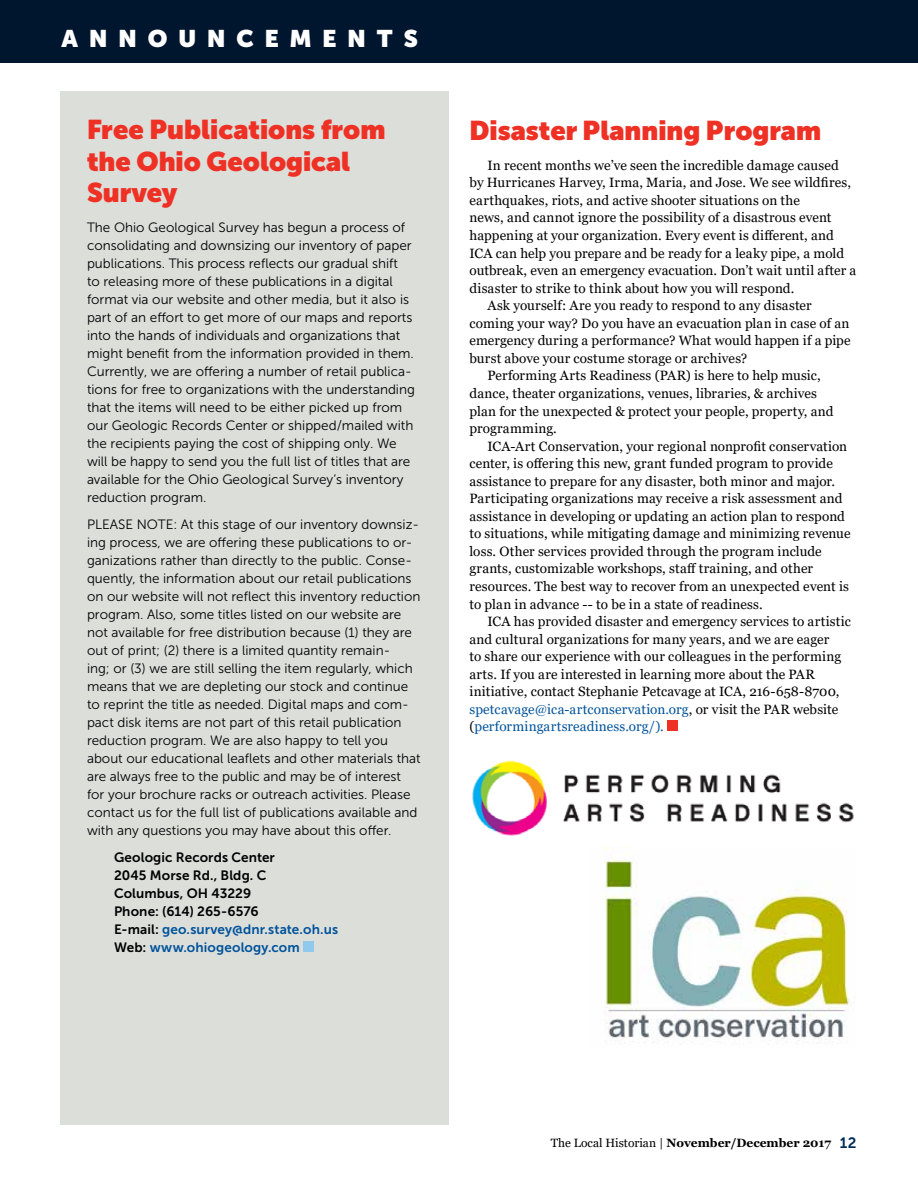
<style>
.page{position:relative;width:918px;height:1188px;background:#fff}
.page>*{position:absolute;margin:0;border:0;box-sizing:border-box;transform-origin:0 0}
.t1{font:900 27px/31.5px "Museo Sans Display";color:#ee3124}
.t2{font:900 24px "Museo Sans Display";letter-spacing:.46em;color:#fff}
.t3{font:13.5px "Georgia";letter-spacing:.01em;color:#000}
.t4{font:13.5px/18px "Museo Sans 300";color:#000}
.t5{font:13.5px/18px "Museo Sans 700";letter-spacing:.01em;color:#000}
.t6{font:13.5px "Georgia";letter-spacing:.01em;color:#00539b}
.t7{font:700 12px "Georgia";color:#000}
.s1{color:#00539b}
.s2{color:#000}
.s3{font-weight:400}
.s4{font-family:"Museo Sans 700";font-weight:400;font-size:15px;color:#002b5c}
</style>
<div class="page">
<div style="left:0;top:0;width:918px;height:63px;background:#00162e"></div>
<div style="left:60px;top:92px;width:388px;height:1033px;background:#dcdeda"></div>
<div style="left:304px;top:941px;width:10px;height:11px;background:#91c9ed"></div>
<div style="left:667px;top:721px;width:11px;height:10px;background:#ee3124"></div>
<img style="left:604px;top:847px;width:247px;height:194px">
<img style="left:472px;top:760px;width:382px;height:76px">
<h2 class="t2" style="left:62px;top:25px;width:358px">ANNOUNCEMENTS</h2>
<h1 class="t1" style="left:87px;top:114px;width:300px">Free Publications from the Ohio Geological<br>Survey</h1>
<p class="t4" style="left:87px;top:219px;width:329px">The Ohio Geological Survey has begun a process of consolidating and downsizing our inventory of paper publications. This process reflects our gradual shift<br>to releasing more of these publications in a digital format via our website and other media, but it also is part of an effort to get more of our maps and reports into the hands of individuals and organizations that might benefit from the information provided in them.<br>Currently, we are offering a number of retail publica&shy;tions for free to organizations with the understanding that the items will need to be either picked up from our Geologic Records Center or shipped/mailed with the recipients paying the cost of shipping only. We will be happy to send you the full list of titles that are available for the Ohio Geological Survey’s inventory reduction program.</p>
<p class="t4" style="left:87px;top:515px;width:335px">PLEASE NOTE: At this stage of our inventory downsiz&shy;ing process, we are offering these publications to or&shy;ganizations rather than directly to the public. Conse&shy;quently, the information about our retail publications on our website will not reflect this inventory reduction program. Also, some titles listed on our website are not available for free distribution because (1) they are out of print; (2) there is a limited quantity remain-<br>ing; or (3) we are still selling the item regularly, which means that we are depleting our stock and continue to reprint the title as needed. Digital maps and com&shy;pact disk items are not part of this retail publication reduction program. We are also happy to tell you about our educational leaflets and other materials that are always free to the public and may be of interest for your brochure racks or outreach activities. Please contact us for the full list of publications available and with any questions you may have about this offer.</p>
<p class="t5" style="left:114px;top:848px;width:226px">Geologic Records Center<br>2045 Morse Rd., Bldg. C<br>Columbus, OH 43229<br>Phone: (614) 265-6576<br>E-mail: <span class="s1">geo.survey@dnr.state.oh.us<br></span>Web: <span class="s1">www.ohiogeology.com</span></p>
<h1 class="t1" style="left:470px;top:115px;width:353px">Disaster Planning Program</h1>
<p class="t3" style="left:488px;top:157px;width:353px">In recent months we’ve seen the incredible damage caused</p>
<p class="t3" style="left:470px;top:175px;width:383px">by Hurricanes Harvey, Irma, Maria, and Jose. We see wildfires,</p>
<p class="t3" style="left:470px;top:192px;width:332px">earthquakes, riots, and active shooter situations on the</p>
<p class="t3" style="left:470px;top:210px;width:364px">news, and cannot ignore the possibility of a disastrous event</p>
<p class="t3" style="left:470px;top:227px;width:366px">happening at your organization. Every event is different, and</p>
<p class="t3" style="left:470px;top:245px;width:376px">ICA can help you prepare and be ready for a leaky pipe, a mold</p>
<p class="t3" style="left:470px;top:262px;width:388px">outbreak, even an emergency evacuation. Don’t wait until after a</p>
<p class="t3" style="left:470px;top:280px;width:326px">disaster to strike to think about how you will respond.</p>
<p class="t3" style="left:488px;top:297px;width:326px">Ask yourself: Are you ready to respond to any disaster</p>
<p class="t3" style="left:470px;top:315px;width:382px">coming your way? Do you have an evacuation plan in case of an</p>
<p class="t3" style="left:470px;top:332px;width:383px">emergency during a performance? What would happen if a pipe</p>
<p class="t3" style="left:470px;top:350px;width:279px">burst above your costume storage or archives?</p>
<p class="t3" style="left:488px;top:368px;width:335px">Performing Arts Readiness (PAR) is here to help music,</p>
<p class="t3" style="left:470px;top:385px;width:349px">dance, theater organizations, venues, libraries, &amp; archives</p>
<p class="t3" style="left:470px;top:403px;width:366px">plan for the unexpected &amp; protect your people, property, and</p>
<p class="t3" style="left:470px;top:420px;width:89px">programming.</p>
<p class="t3" style="left:488px;top:438px;width:361px">ICA-Art Conservation, your regional nonprofit conservation</p>
<p class="t3" style="left:470px;top:455px;width:365px">center, is offering this new, grant funded program to provide</p>
<p class="t3" style="left:470px;top:473px;width:367px">assistance to prepare for any disaster, both minor and major.</p>
<p class="t3" style="left:470px;top:490px;width:375px">Participating organizations may receive a risk assessment and</p>
<p class="t3" style="left:470px;top:508px;width:377px">assistance in developing or updating an action plan to respond</p>
<p class="t3" style="left:470px;top:526px;width:383px">to situations, while mitigating damage and minimizing revenue</p>
<p class="t3" style="left:470px;top:543px;width:354px">loss. Other services provided through the program include</p>
<p class="t3" style="left:470px;top:561px;width:345px">grants, customizable workshops, staff training, and other</p>
<p class="t3" style="left:470px;top:578px;width:381px">resources. The best way to recover from an unexpected event is</p>
<p class="t3" style="left:470px;top:596px;width:295px">to plan in advance -- to be in a state of readiness.</p>
<p class="t3" style="left:488px;top:613px;width:365px">ICA has provided disaster and emergency services to artistic</p>
<p class="t3" style="left:470px;top:631px;width:361px">and cultural organizations for many years, and we are eager</p>
<p class="t3" style="left:470px;top:648px;width:373px">to share our experience with our colleagues in the performing</p>
<p class="t3" style="left:470px;top:666px;width:347px">arts. If you are interested in learning more about the PAR</p>
<p class="t3" style="left:470px;top:683px;width:372px">initiative, contact Stephanie Petcavage at ICA, 216-658-8700,</p>
<p class="t6" style="left:470px;top:701px;width:370px">spetcavage@ica-artconservation.org<span class="s2">, or visit the PAR website</span></p>
<p class="t6" style="left:470px;top:719px;width:196px"><span class="s2">(</span>performingartsreadiness.org/).</p>
<p class="t7" style="left:551px;top:1136px;width:307px"><span class="s3">The Local Historian |</span> November/December 2017 <span class="s4">12</span></p>
</div>
